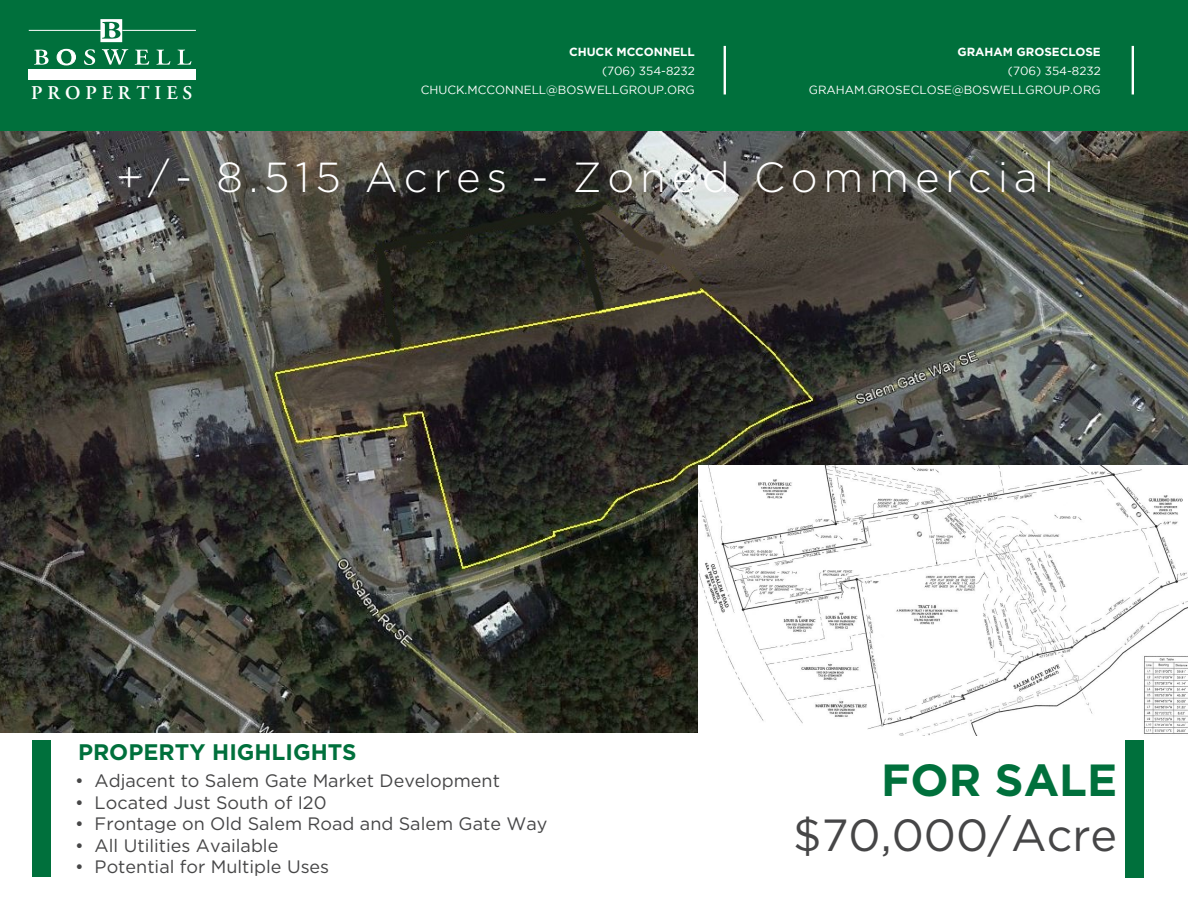
<style>
.page{position:relative;width:1188px;height:918px;background:#fff}
.page>*{position:absolute;margin:0;border:0;box-sizing:border-box;transform-origin:0 0}
.t1{font:45px/55.2px "Gotham";color:#464647;text-align:right}
.t2{font:300 42px "Gotham";letter-spacing:.14em;color:#fff}
.t3{font:700 22.5px "Gotham";color:#00703c}
.t4{font:600 19.35px "Adobe Garamond";color:#fff}
.t5{font:18px "Gotham";color:#464647}
.t6{font:11.85px "Gotham";color:#fff}
.t7{font:700 11.85px "Gotham";color:#fff}
.s1{font-style:inherit}
.s2{font-weight:700;color:#00703c}
</style>
<div class="page">
<img style="left:0;top:131px;width:1188px;height:602px">
<div style="left:0;top:0;width:1188px;height:131px;background:#00703c"></div>
<hr style="left:29px;top:30px;width:73px;height:1px;background:#fff">
<svg style="left:100px;top:19px;width:22px;height:23px"></svg>
<div style="left:28px;top:70px;width:168px;height:10px;background:#fff"></div>
<svg style="left:34px;top:50px;width:15px;height:15px"></svg>
<svg style="left:56px;top:48px;width:20px;height:18px"></svg>
<svg style="left:84px;top:49px;width:11px;height:16px"></svg>
<svg style="left:102px;top:49px;width:26px;height:16px"></svg>
<svg style="left:135px;top:50px;width:14px;height:15px"></svg>
<svg style="left:156px;top:50px;width:14px;height:15px"></svg>
<svg style="left:177px;top:50px;width:14px;height:15px"></svg>
<hr style="left:122px;top:30px;width:74px;height:1px;background:#fff">
<hr style="left:1132px;top:46px;width:2px;height:48px;background:#fff">
<div style="left:33px;top:741px;width:18px;height:136px;background:#00703c"></div>
<div style="left:1125px;top:741px;width:19px;height:137px;background:#00703c"></div>
<hr style="left:724px;top:46px;width:2px;height:48px;background:#fff">
<img style="left:699px;top:465px;width:489px;height:271px">
<p class="t4" style="left:31px;top:82px;width:163px">P R O P E R T I E S</p>
<p class="t7" style="left:569px;top:45px;width:127px">CHUCK MCCONNELL</p>
<p class="t6" style="left:602px;top:65px;width:94px">(706) 354-8232</p>
<p class="t6" style="left:421px;top:83px;width:276px">CHUCK.MCCONNELL@BOSWELLGROUP.ORG</p>
<p class="t7" style="left:957px;top:45px;width:145px">GRAHAM GROSECLOSE</p>
<p class="t6" style="left:1008px;top:65px;width:94px">(706) 354-8232</p>
<p class="t6" style="left:809px;top:83px;width:293px">GRAHAM.GROSECLOSE@BOSWELLGROUP.ORG</p>
<h2 class="t2" style="left:116px;top:154px;width:940px">+/- 8.515 Acres - Zoned Commercial</h2>
<p class="t3" style="left:78px;top:739px;width:280px">PROPERTY HIGHLIGHTS</p>
<p class="t5" style="left:75px;top:771px;width:426px"><span class="s1">•</span> Adjacent to Salem Gate Market Development</p>
<p class="t5" style="left:75px;top:792px;width:253px"><span class="s1">•</span> Located Just South of I20</p>
<p class="t5" style="left:75px;top:814px;width:474px"><span class="s1">•</span> Frontage on Old Salem Road and Salem Gate Way</p>
<p class="t5" style="left:75px;top:835px;width:205px"><span class="s1">•</span> All Utilities Available</p>
<p class="t5" style="left:75px;top:857px;width:255px"><span class="s1">•</span> Potential for Multiple Uses</p>
<p class="t1" style="left:793px;top:751px;width:326px"><span class="s2">FOR SALE </span><span class="s1">$</span>70,000/Acre</p>
</div>
